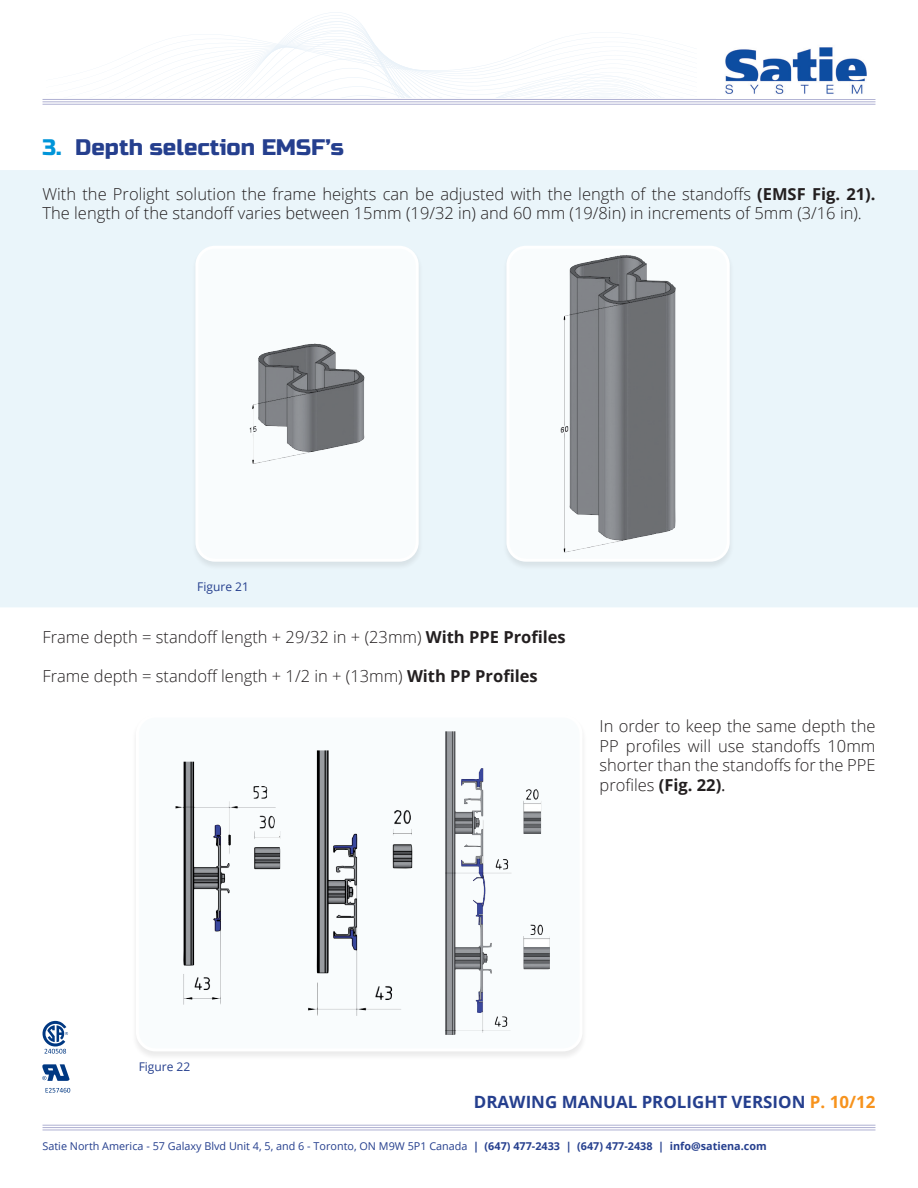
<style>
.page{position:relative;width:918px;height:1188px;background:#fff}
.page>*{position:absolute;margin:0;border:0;box-sizing:border-box;transform-origin:0 0}
.t1{font:22.5px "Russo One";color:#253f8e}
.t2{font:700 16.95px "Open Sans";color:#253f8e}
.t3{font:300 16.5px/19.5px "Open Sans";color:#231f20}
.t4{font:12px "Open Sans";color:#253f8e}
.t5{font:10.8px "Open Sans";color:#253f8e}
.s1{color:#0095d9}
.s2{font-weight:700}
.s3{font-weight:400}
.s4{color:#f7931d}
</style>
<div class="page">
<div style="left:0;top:170px;width:918px;height:437px;background:#eaf5fa"></div>
<hr style="left:43px;top:101px;width:832px;height:1px;background:#afb0d2">
<hr style="left:43px;top:99px;width:832px;height:1px;background:#afb0d2">
<hr style="left:43px;top:104px;width:832px;height:1px;background:#afb0d2">
<img style="left:725px;top:47px;width:142px;height:47px">
<svg style="left:42px;top:1064px;width:27px;height:17px"></svg>
<svg style="left:46px;top:1088px;width:24px;height:5px"></svg>
<svg style="left:43px;top:1021px;width:25px;height:33px"></svg>
<hr style="left:43px;top:1127px;width:832px;height:1px;background:#afb0d2">
<hr style="left:43px;top:1125px;width:832px;height:1px;background:#afb0d2">
<hr style="left:43px;top:1130px;width:832px;height:1px;background:#afb0d2">
<div style="left:131px;top:714px;width:456px;height:346px;background:#f6f6f6"></div>
<div style="left:137px;top:716px;width:444px;height:334px;background:#f9fcfd;border-radius:18px"></div>
<div style="left:136px;top:715px;width:447px;height:336px;border:3px solid #fff;border-radius:18px"></div>
<div style="left:191px;top:245px;width:232px;height:325px;background:#e5eff4"></div>
<div style="left:197px;top:247px;width:220px;height:313px;background:#f9fcfd;border-radius:18px"></div>
<img style="left:250px;top:343px;width:115px;height:121px">
<div style="left:195px;top:246px;width:224px;height:316px;border:3px solid #fff;border-radius:18px"></div>
<div style="left:502px;top:245px;width:232px;height:325px;background:#e5eff4"></div>
<div style="left:508px;top:247px;width:220px;height:313px;background:#f9fcfd;border-radius:18px"></div>
<img style="left:560px;top:255px;width:116px;height:298px">
<div style="left:506px;top:246px;width:224px;height:316px;border:3px solid #fff;border-radius:18px"></div>
<img style="left:445px;top:731px;width:66px;height:304px">
<img style="left:175px;top:762px;width:101px;height:243px">
<img style="left:308px;top:750px;width:105px;height:266px">
<svg style="left:292px;top:21px;width:74px;height:10px"></svg>
<svg style="left:194px;top:31px;width:467px;height:67px"></svg>
<p class="t1" style="left:43px;top:134px;width:303px"><span class="s1">3.</span> Depth selection EMSF’s</p>
<p class="t3" style="left:43px;top:184px;width:834px">With the Prolight solution the frame heights can be adjusted with the length of the standoffs <span class="s2">(EMSF Fig. 21).<br></span>The length of the standoff varies between 15mm (19/32 in) and 60 mm (19/8in) in increments of 5mm (3/16 in).</p>
<p class="t4" style="left:197px;top:578px;width:53px">Figure 21</p>
<p class="t3" style="left:43px;top:627px;width:525px">Frame depth = standoff length + 29/32 in + (23mm) <span class="s2">With PPE Profiles</span></p>
<p class="t3" style="left:43px;top:666px;width:497px">Frame depth = standoff length + 1/2 in + (13mm) <span class="s2">With PP Profiles</span></p>
<p class="t3" style="left:600px;top:716px;width:277px;text-align:justify">In order to keep the same depth the PP profiles will use standoffs 10mm shorter than the standoffs for the PPE profiles <span class="s2">(Fig. 22)</span><span class="s3">.</span></p>
<p class="t4" style="left:139px;top:1059px;width:53px">Figure 22</p>
<p class="t2" style="left:474px;top:1090px;width:403px">DRAWING MANUAL PROLIGHT VERSION <span class="s4">P. 10/12</span></p>
<p class="t5" style="left:43px;top:1138px;width:726px">Satie North America - 57 Galaxy Blvd Unit 4, 5, and 6 - Toronto, ON M9W 5P1 Canada <span class="s2">| (647) 477-2433 | (647) 477-2438 | info@satiena.com</span></p>
</div>
